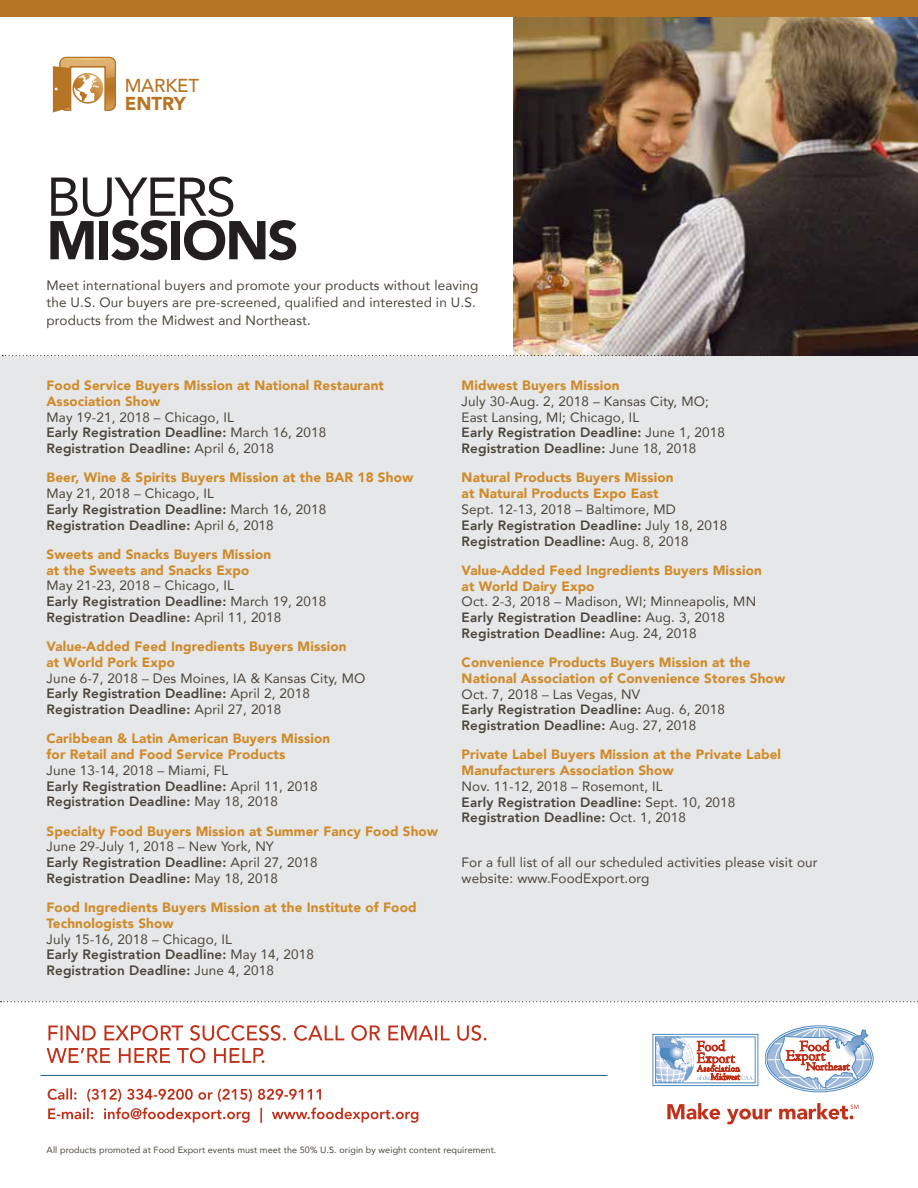
<style>
.page{position:relative;width:918px;height:1188px;background:#fff}
.page>*{position:absolute;margin:0;border:0;box-sizing:border-box;transform-origin:0 0}
.t1{font:900 54px "Avenir";letter-spacing:-.03em;color:#231f20}
.t2{font:54px "Avenir";letter-spacing:-.04em;color:#231f20}
.t3{font:500 18.6px "Avenir";letter-spacing:-.01em;color:#b67524}
.t4{font:900 18.6px "Avenir";color:#b67524}
.t5{font:13.5px/15.8px "Avenir";letter-spacing:.01em;color:#4b453c}
.t6{font:900 13.5px/15.8px "Avenir";letter-spacing:.01em;color:#cf8b2a}
.t7{font:800 13.5px/15.8px "Avenir";letter-spacing:.01em;color:#4b453c}
.t8{font:9px "Avenir";letter-spacing:.01em;color:#4b453c}
.s1{font-weight:800}
.s2{font-weight:400}
</style>
<div class="page">
<img style="left:513px;top:16px;width:405px;height:339px">
<div style="left:0;top:356px;width:918px;height:645px;background:#e6e7e8"></div>
<div style="left:59px;top:57px;width:57px;height:54px;background:#b67524;border-radius:7px"></div>
<svg style="left:53px;top:58px;width:62px;height:54px"></svg>
<div style="left:0;top:0;width:918px;height:16px;background:#b67524"></div>
<svg style="left:765px;top:1026px;width:108px;height:66px"></svg>
<div style="left:653px;top:1034px;width:105px;height:52px;border:1px solid #4f8abe"></div>
<svg style="left:656px;top:1037px;width:98px;height:47px"></svg>
<svg style="left:667px;top:1103px;width:191px;height:21px"></svg>
<hr style="left:40px;top:1075px;width:568px;height:1px;background:#126484">
<svg style="left:48px;top:1108px;width:370px;height:15px"></svg>
<svg style="left:48px;top:1088px;width:273px;height:14px"></svg>
<svg style="left:47px;top:1048px;width:217px;height:15px"></svg>
<svg style="left:48px;top:1025px;width:438px;height:16px"></svg>
<svg style="left:2px;top:355px;width:916px;height:1px"></svg>
<svg style="left:1px;top:1001px;width:917px;height:1px"></svg>
<h2 class="t3" style="left:125px;top:75px;width:76px">MARKET</h2>
<h2 class="t4" style="left:125px;top:92px;width:63px">ENTRY</h2>
<h1 class="t2" style="left:46px;top:154px;width:191px">BUYERS</h1>
<h1 class="t1" style="left:46px;top:194px;width:254px">MISSIONS</h1>
<p class="t5" style="left:46px;top:276px;width:433px;line-height:17.2px">Meet international buyers and promote your products without leaving the U.S. Our buyers are pre-screened, qualified and interested in U.S. products from the Midwest and Northeast.</p>
<p class="t6" style="left:46px;top:377px;width:339px">Food Service Buyers Mission at National Restaurant<br>Association Show</p>
<p class="t5" style="left:46px;top:409px;width:281px">May 19-21, 2018 – Chicago, IL<br><span class="s1">Early Registration Deadline:</span> March 16, 2018<br><span class="s1">Registration Deadline:</span> April 6, 2018</p>
<p class="t6" style="left:46px;top:469px;width:368px">Beer, Wine &amp; Spirits Buyers Mission at the BAR 18 Show</p>
<p class="t7" style="left:46px;top:486px;width:281px"><span class="s2">May 21, 2018 – Chicago, IL<br></span>Early Registration Deadline: <span class="s2">March 16, 2018<br></span>Registration Deadline: <span class="s2">April 6, 2018</span></p>
<p class="t6" style="left:46px;top:546px;width:226px">Sweets and Snacks Buyers Mission at the Sweets and Snacks Expo</p>
<p class="t5" style="left:46px;top:577px;width:281px">May 21-23, 2018 – Chicago, IL<br><span class="s1">Early Registration Deadline:</span> March 19, 2018<br><span class="s1">Registration Deadline:</span> April 11, 2018</p>
<p class="t6" style="left:46px;top:638px;width:302px">Value-Added Feed Ingredients Buyers Mission at World Pork Expo</p>
<p class="t5" style="left:46px;top:670px;width:320px">June 6-7, 2018 – Des Moines, IA &amp; Kansas City, MO<br><span class="s1">Early Registration Deadline:</span> April 2, 2018<br><span class="s1">Registration Deadline:</span> April 27, 2018</p>
<p class="t6" style="left:46px;top:730px;width:285px">Caribbean &amp; Latin American Buyers Mission for Retail and Food Service Products</p>
<p class="t7" style="left:46px;top:762px;width:273px"><span class="s2">June 13-14, 2018 – Miami, FL<br></span>Early Registration Deadline: <span class="s2">April 11, 2018<br></span>Registration Deadline: <span class="s2">May 18, 2018</span></p>
<p class="t6" style="left:46px;top:823px;width:393px">Specialty Food Buyers Mission at Summer Fancy Food Show</p>
<p class="t5" style="left:46px;top:838px;width:273px">June 29-July 1, 2018 – New York, NY<br><span class="s1">Early Registration Deadline:</span> April 27, 2018<br><span class="s1">Registration Deadline:</span> May 18, 2018</p>
<p class="t6" style="left:46px;top:899px;width:372px">Food Ingredients Buyers Mission at the Institute of Food<br>Technologists Show</p>
<p class="t7" style="left:46px;top:931px;width:269px"><span class="s2">July 15-16, 2018 – Chicago, IL<br></span>Early Registration Deadline: <span class="s2">May 14, 2018<br></span>Registration Deadline: <span class="s2">June 4, 2018</span></p>
<p class="t6" style="left:462px;top:377px;width:160px">Midwest Buyers Mission</p>
<p class="t5" style="left:462px;top:393px;width:265px">July 30-Aug. 2, 2018 – Kansas City, MO; East Lansing, MI; Chicago, IL<br><span class="s1">Early Registration Deadline:</span> June 1, 2018<br><span class="s1">Registration Deadline:</span> June 18, 2018</p>
<p class="t6" style="left:462px;top:470px;width:214px">Natural Products Buyers Mission at Natural Products Expo East</p>
<p class="t5" style="left:462px;top:501px;width:267px">Sept. 12-13, 2018 – Baltimore, MD<br><span class="s1">Early Registration Deadline:</span> July 18, 2018<br><span class="s1">Registration Deadline:</span> Aug. 8, 2018</p>
<p class="t6" style="left:462px;top:562px;width:302px">Value-Added Feed Ingredients Buyers Mission at World Dairy Expo</p>
<p class="t5" style="left:462px;top:593px;width:296px">Oct. 2-3, 2018 – Madison, WI; Minneapolis, MN<br><span class="s1">Early Registration Deadline:</span> Aug. 3, 2018<br><span class="s1">Registration Deadline:</span> Aug. 24, 2018</p>
<p class="t6" style="left:462px;top:654px;width:325px">Convenience Products Buyers Mission at the<br>National Association of Convenience Stores Show</p>
<p class="t7" style="left:462px;top:686px;width:265px"><span class="s2">Oct. 7, 2018 – Las Vegas, NV<br></span>Early Registration Deadline: <span class="s2">Aug. 6, 2018<br></span>Registration Deadline: <span class="s2">Aug. 27, 2018</span></p>
<p class="t6" style="left:462px;top:746px;width:321px">Private Label Buyers Mission at the Private Label<br>Manufacturers Association Show</p>
<p class="t5" style="left:462px;top:778px;width:275px">Nov. 11-12, 2018 – Rosemont, IL<br><span class="s1">Early Registration Deadline:</span> Sept. 10, 2018<br><span class="s1">Registration Deadline:</span> Oct. 1, 2018</p>
<p class="t5" style="left:462px;top:854px;width:357px">For a full list of all our scheduled activities please visit our website: www.FoodExport.org</p>
<p class="t8" style="left:47px;top:1143px;width:451px">All products promoted at Food Export events must meet the 50% U.S. origin by weight content requirement.</p>
</div>
